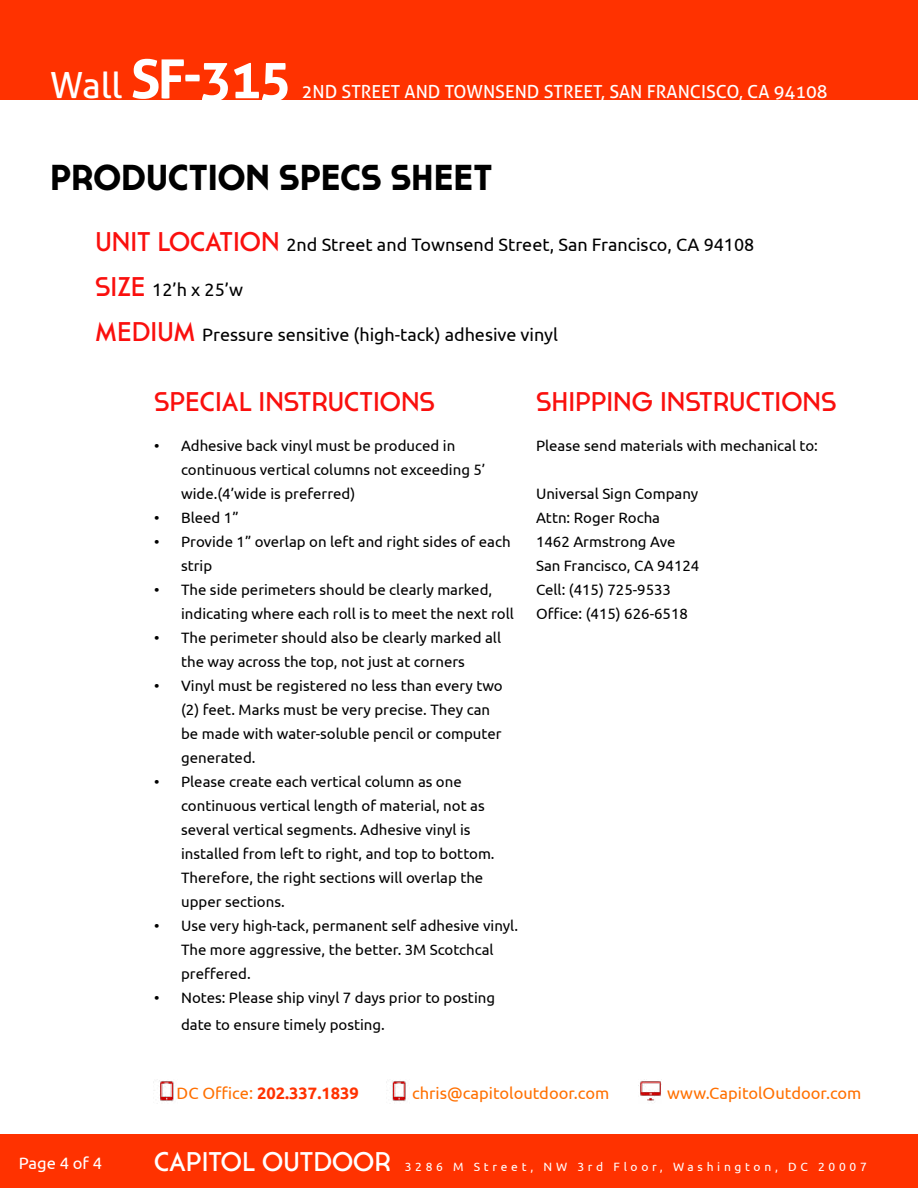
<style>
.page{position:relative;width:918px;height:1188px;background:#fff}
.page>*{position:absolute;margin:0;border:0;box-sizing:border-box;transform-origin:0 0}
.t1{font:700 54px "Aller";color:#fff}
.t2{font:700 36px "Cassannet";color:#000}
.t3{font:27px "Cassannet";color:#fa0f0d}
.t4{font:27px "Cassannet";color:#fff}
.t5{font:18px "Ubuntu";color:#000}
.t6{font:18px "Aller";color:#fff}
.t7{font:16.5px "Ubuntu";color:#ff7000}
.t8{font:700 16.5px "Ubuntu";color:#ff3200}
.t9{font:16.5px "Ubuntu";color:#fff}
.t10{font:15px/24px "Ubuntu";color:#000}
.t11{font:12px "Ubuntu";letter-spacing:.31em;color:#fff}
.s1{font-weight:400;font-size:36px}
.s2{font-family:"Cassannet";font-size:27px;color:#fa0f0d}
.s3{font-weight:400;color:#ff7000}
</style>
<div class="page">
<div style="left:0;top:0;width:918px;height:100px;background:#ff3200"></div>
<img style="left:154px;top:1080px;width:20px;height:22px">
<img style="left:386px;top:1080px;width:20px;height:21px">
<img style="left:638px;top:1081px;width:24px;height:22px">
<div style="left:0;top:1135px;width:918px;height:53px;background:#ff3200"></div>
<h1 class="t1" style="left:50px;top:46px;width:243px"><span class="s1">WALL</span> SF-315</h1>
<p class="t6" style="left:302px;top:81px;width:528px">2ND STREET AND TOWNSEND STREET, SAN FRANCISCO, CA 94108</p>
<h2 class="t2" style="left:50px;top:156px;width:444px">PRODUCTION SPECS SHEET</h2>
<p class="t5" style="left:95px;top:234px;width:661px"><span class="s2">UNIT LOCATION</span> 2nd Street and Townsend Street, San Francisco, CA 94108</p>
<p class="t5" style="left:95px;top:279px;width:149px"><span class="s2">SIZE</span> 12’h x 25’w</p>
<p class="t5" style="left:95px;top:324px;width:464px"><span class="s2">MEDIUM</span> Pressure sensitive (high-tack) adhesive vinyl</p>
<h3 class="t3" style="left:154px;top:386px;width:282px">SPECIAL INSTRUCTIONS</h3>
<p class="t10" style="left:181px;top:433px;width:306px;text-indent:-27px">• Adhesive back vinyl must be produced in continuous vertical columns not exceeding 5’ wide.(4’wide is preferred)</p>
<p class="t10" style="left:154px;top:505px;width:86px">• Bleed 1”</p>
<p class="t10" style="left:181px;top:529px;width:331px;text-indent:-27px">• Provide 1” overlap on left and right sides of each strip</p>
<p class="t10" style="left:181px;top:577px;width:334px;text-indent:-27px">• The side perimeters should be clearly marked, indicating where each roll is to meet the next roll</p>
<p class="t10" style="left:181px;top:625px;width:322px;text-indent:-27px">• The perimeter should also be clearly marked all the way across the top, not just at corners</p>
<p class="t10" style="left:181px;top:673px;width:323px;text-indent:-27px">• Vinyl must be registered no less than every two (2) feet. Marks must be very precise. They can be made with water-soluble pencil or computer generated.</p>
<p class="t10" style="left:181px;top:769px;width:315px;text-indent:-27px">• Please create each vertical column as one continuous vertical length of material, not as several vertical segments. Adhesive vinyl is installed from left to right, and top to bottom.<br>Therefore, the right sections will overlap the upper sections.</p>
<p class="t10" style="left:181px;top:913px;width:338px;text-indent:-27px">• Use very high-tack, permanent self adhesive vinyl.<br>The more aggressive, the better. 3M Scotchcal preffered.</p>
<p class="t10" style="left:181px;top:984px;width:315px;line-height:27px;text-indent:-27px">• Notes: Please ship vinyl 7 days prior to posting date to ensure timely posting.</p>
<h3 class="t3" style="left:536px;top:386px;width:302px">SHIPPING INSTRUCTIONS</h3>
<p class="t10" style="left:536px;top:433px;width:283px">Please send materials with mechanical to:</p>
<p class="t10" style="left:536px;top:481px;width:165px">Universal Sign Company<br>Attn: Roger Rocha<br>1462 Armstrong Ave<br>San Francisco, CA 94124<br>Cell: (415) 725-9533<br>Office: (415) 626-6518</p>
<p class="t8" style="left:177px;top:1083px;width:184px"><span class="s3">DC Office:</span> 202.337.1839</p>
<p class="t7" style="left:412px;top:1083px;width:199px">chris@capitoloutdoor.com</p>
<p class="t7" style="left:667px;top:1083px;width:196px">www.CapitolOutdoor.com</p>
<p class="t9" style="left:19px;top:1153px;width:85px">Page 4 of 4</p>
<h3 class="t4" style="left:154px;top:1145px;width:239px">CAPITOL OUTDOOR</h3>
<p class="t11" style="left:405px;top:1159px;width:464px">3286 M Street, NW 3rd Floor, Washington, DC 20007</p>
</div>
